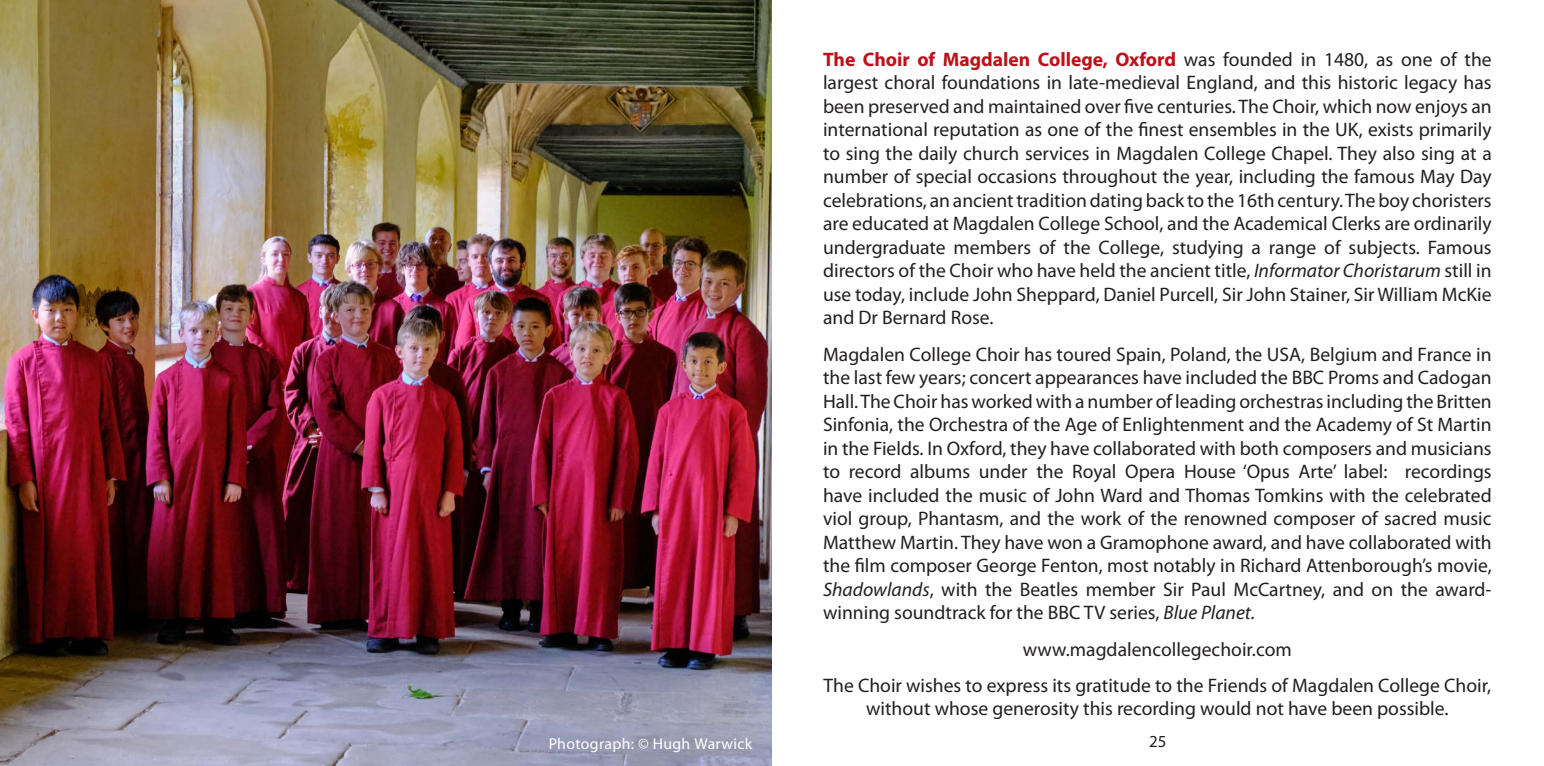
<style>
.page{position:relative;width:1544px;height:766px;background:#fff}
.page>*{position:absolute;margin:0;border:0;box-sizing:border-box;transform-origin:0 0}
.No_Spacing{font:19.57px/23.4px "Myriad Pro";color:#231f20;text-align:justify}
.t1{font:16.88px "Myriad Pro";color:#231f20}
._8aa_Small_print_2{font:15.75px "Myriad Pro";letter-spacing:.02em;color:#fff}
.s1{font-weight:700;color:#bd101a}
.s2{font-style:italic}
</style>
<div class="page">
<img style="left:0;top:0;width:772px;height:765px">
<p class="_8aa_Small_print_2" style="left:549px;top:733px;width:205px">Photograph: © Hugh Warwick</p>
<p class="No_Spacing" style="left:823px;top:47px;width:670px"><span class="s1">The Choir of Magdalen College, Oxford</span> was founded in 1480, as one of the largest choral foundations in late-medieval England, and this historic legacy has been preserved and maintained over five centuries. The Choir, which now enjoys an international reputation as one of the finest ensembles in the UK, exists primarily to sing the daily church services in Magdalen College Chapel. They also sing at a number of special occasions throughout the year, including the famous May Day celebrations, an ancient tradition dating back to the 16th century. The boy choristers are educated at Magdalen College School, and the Academical Clerks are ordinarily undergraduate members of the College, studying a range of subjects. Famous directors of the Choir who have held the ancient title, <span class="s2">Informator Choristarum</span> still in use today, include John Sheppard, Daniel Purcell, Sir John Stainer, Sir William McKie and Dr Bernard Rose.</p>
<p class="No_Spacing" style="left:823px;top:342px;width:670px">Magdalen College Choir has toured Spain, Poland, the USA, Belgium and France in the last few years; concert appearances have included the BBC Proms and Cadogan Hall. The Choir has worked with a number of leading orchestras including the Britten Sinfonia, the Orchestra of the Age of Enlightenment and the Academy of St Martin in the Fields. In Oxford, they have collaborated with both composers and musicians to record albums under the Royal Opera House ‘Opus Arte’ label: recordings have included the music of John Ward and Thomas Tomkins with the celebrated viol group, Phantasm, and the work of the renowned composer of sacred music Matthew Martin. They have won a Gramophone award, and have collaborated with the film composer George Fenton, most notably in Richard Attenborough’s movie, <span class="s2">Shadowlands</span>, with the Beatles member Sir Paul McCartney, and on the award&shy;winning soundtrack for the BBC TV series, <span class="s2">Blue Planet.</span></p>
<p class="No_Spacing" style="left:1023px;top:636px;width:270px">www.magdalencollegechoir.com</p>
<p class="No_Spacing" style="left:823px;top:673px;width:669px;text-align:center">The Choir wishes to express its gratitude to the Friends of Magdalen College Choir, without whose generosity this recording would not have been possible.</p>
<p class="t1" style="left:1149px;top:730px;width:19px">25</p>
</div>
